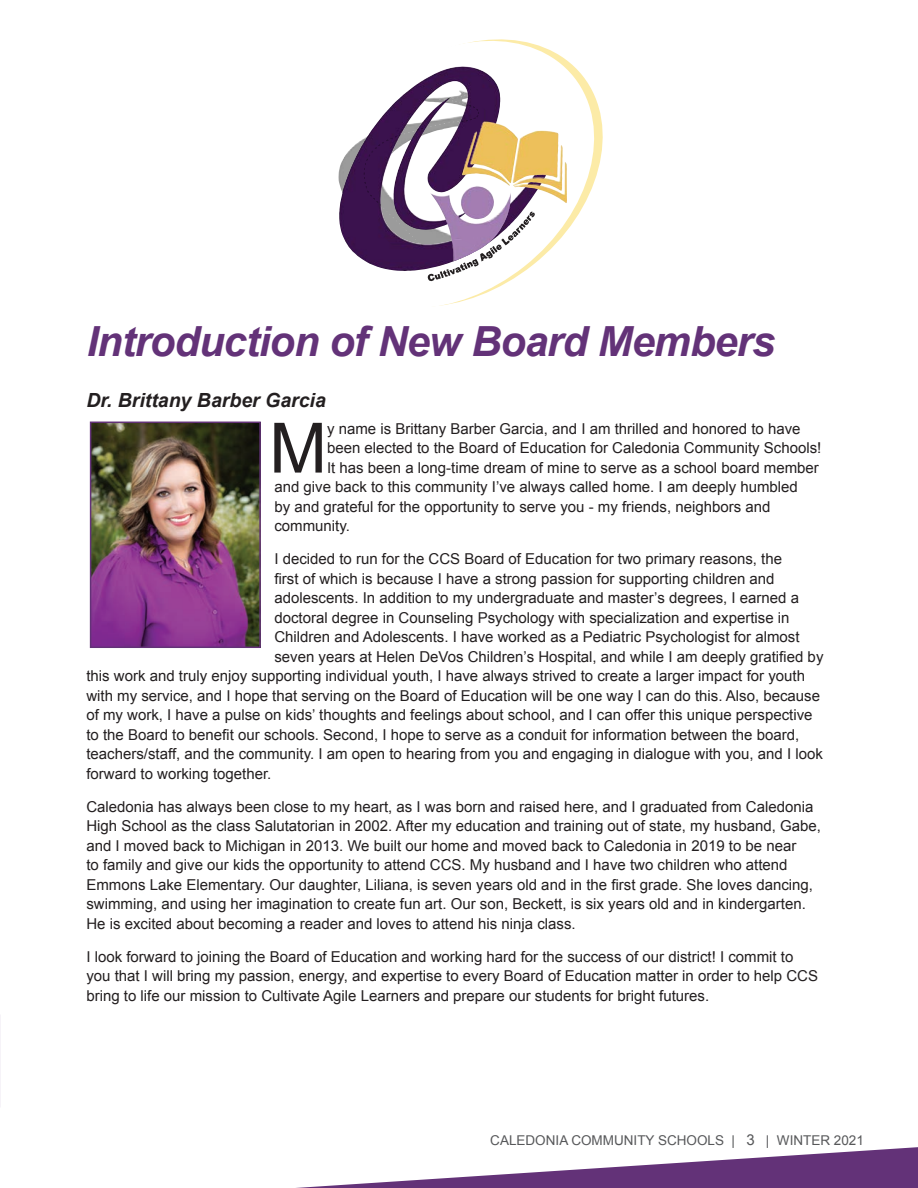
<style>
.page{position:relative;width:918px;height:1188px;background:#fff}
.page>*{position:absolute;margin:0;border:0;box-sizing:border-box;transform-origin:0 0}
.t1{font:69.45px "Arial";color:#231f20}
.t2{font:italic 700 41.55px "Arial";letter-spacing:-.02em;color:#633278}
.t3{font:italic 700 19.5px "Arial";color:#231f20}
.t4{font:15px/19.5px "Arial";color:#231f20}
.Tabs{font:13.5px "Arial";color:#57585a}
.s1{font-size:15px}
</style>
<div class="page">
<svg style="left:296px;top:1147px;width:622px;height:41px"></svg>
<img style="left:93px;top:425px;width:165px;height:220px">
<div style="left:90px;top:422px;width:171px;height:226px;border:2px solid #633278"></div>
<svg style="left:440px;top:39px;width:163px;height:267px"></svg>
<img style="left:339px;top:66px;width:218px;height:205px">
<img style="left:342px;top:92px;width:147px;height:155px">
<img style="left:372px;top:99px;width:107px;height:53px">
<img style="left:430px;top:186px;width:81px;height:26px">
<img style="left:446px;top:203px;width:64px;height:9px">
<img style="left:557px;top:121px;width:3px;height:65px">
<img style="left:462px;top:121px;width:95px;height:68px">
<svg style="left:427px;top:212px;width:108px;height:70px"></svg>
<h2 class="t2" style="left:86px;top:315px;width:690px">Introduction of New Board Members</h2>
<p class="t3" style="left:86px;top:388px;width:241px">Dr. Brittany Barber Garcia</p>
<p class="t1" style="left:269px;top:403px;width:59px">M</p>
<p class="t4" style="left:327px;top:419px;width:475px">y name is Brittany Barber Garcia, and I am thrilled and honored to have</p>
<p class="t4" style="left:327px;top:438px;width:496px">been elected to the Board of Education for Caledonia Community Schools!</p>
<p class="t4" style="left:327px;top:458px;width:493px">It has been a long-time dream of mine to serve as a school board member</p>
<p class="t4" style="left:274px;top:477px;width:525px">and give back to this community I’ve always called home. I am deeply humbled</p>
<p class="t4" style="left:274px;top:497px;width:498px">by and grateful for the opportunity to serve you - my friends, neighbors and</p>
<p class="t4" style="left:274px;top:516px;width:77px">community.</p>
<p class="t4" style="left:274px;top:549px;width:509px">I decided to run for the CCS Board of Education for two primary reasons, the</p>
<p class="t4" style="left:274px;top:569px;width:502px">first of which is because I have a strong passion for supporting children and</p>
<p class="t4" style="left:274px;top:588px;width:526px">adolescents. In addition to my undergraduate and master’s degrees, I earned a</p>
<p class="t4" style="left:274px;top:608px;width:517px">doctoral degree in Counseling Psychology with specialization and expertise in</p>
<p class="t4" style="left:274px;top:627px;width:527px">Children and Adolescents. I have worked as a Pediatric Psychologist for almost</p>
<p class="t4" style="left:274px;top:647px;width:551px">seven years at Helen DeVos Children’s Hospital, and while I am deeply gratified by</p>
<p class="t4" style="left:86px;top:666px;width:720px">this work and truly enjoy supporting individual youth, I have always strived to create a larger impact for youth</p>
<p class="t4" style="left:86px;top:686px;width:735px">with my service, and I hope that serving on the Board of Education will be one way I can do this. Also, because</p>
<p class="t4" style="left:86px;top:705px;width:728px">of my work, I have a pulse on kids’ thoughts and feelings about school, and I can offer this unique perspective</p>
<p class="t4" style="left:86px;top:725px;width:714px">to the Board to benefit our schools. Second, I hope to serve as a conduit for information between the board,</p>
<p class="t4" style="left:86px;top:744px;width:738px">teachers/staff, and the community. I am open to hearing from you and engaging in dialogue with you, and I look</p>
<p class="t4" style="left:86px;top:764px;width:187px">forward to working together.</p>
<p class="t4" style="left:86px;top:797px;width:736px">Caledonia has always been close to my heart, as I was born and raised here, and I graduated from Caledonia High School as the class Salutatorian in 2002. After my education and training out of state, my husband, Gabe, and I moved back to Michigan in 2013. We built our home and moved back to Caledonia in 2019 to be near<br>to family and give our kids the opportunity to attend CCS. My husband and I have two children who attend Emmons Lake Elementary. Our daughter, Liliana, is seven years old and in the first grade. She loves dancing, swimming, and using her imagination to create fun art. Our son, Beckett, is six years old and in kindergarten.<br>He is excited about becoming a reader and loves to attend his ninja class.</p>
<p class="t4" style="left:86px;top:947px;width:733px">I look forward to joining the Board of Education and working hard for the success of our district! I commit to you that I will bring my passion, energy, and expertise to every Board of Education matter in order to help CCS bring to life our mission to Cultivate Agile Learners and prepare our students for bright futures.</p>
<p class="Tabs" style="left:490px;top:1131px;width:375px">CALEDONIA COMMUNITY SCHOOLS | <span class="s1">3</span> | WINTER 2021</p>
</div>
